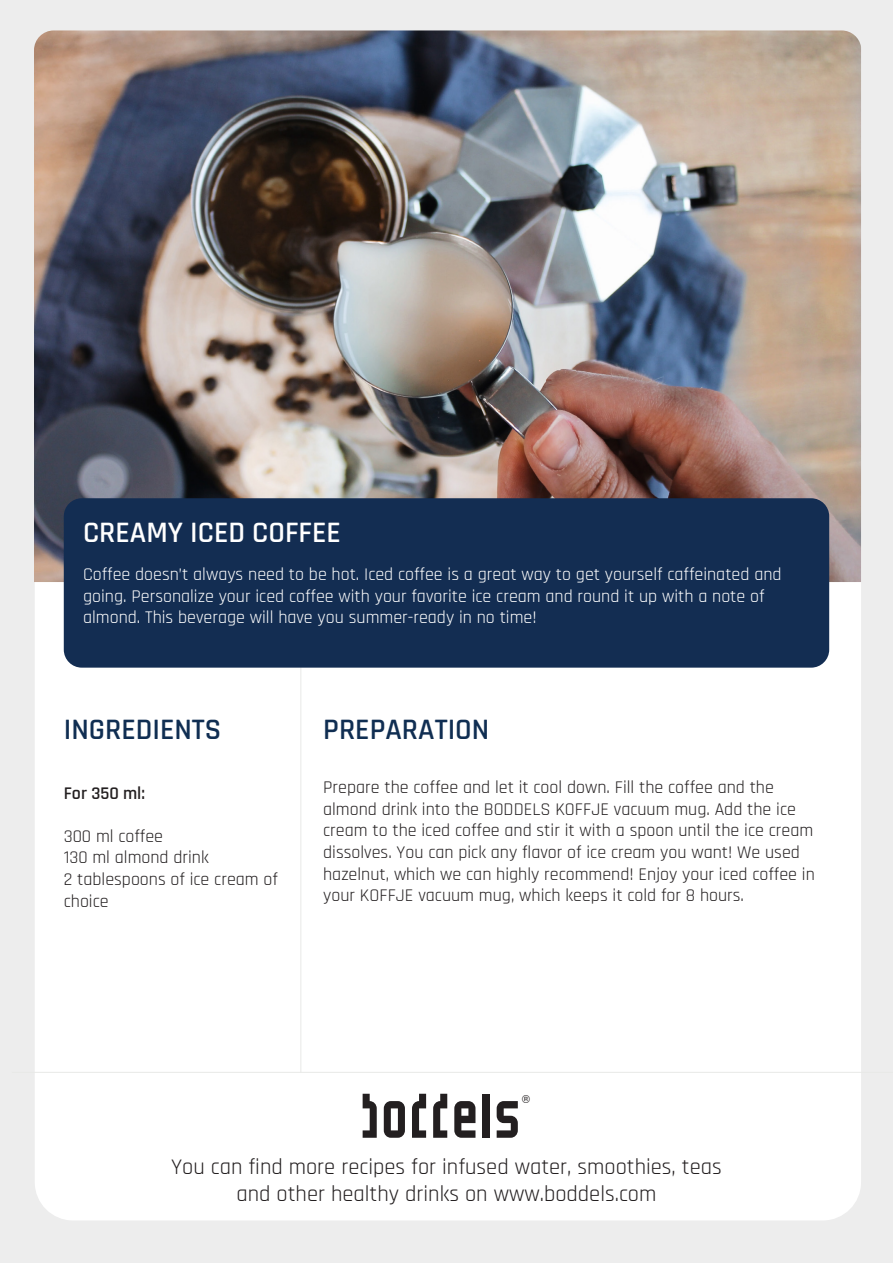
<style>
.page{position:relative;width:893px;height:1263px;background:#ededed}
.page>*{position:absolute;margin:0;border:0;box-sizing:border-box;transform-origin:0 0}
.t1{font:600 30px "Rajdhani";color:#102e52}
.t2{font:600 30px "Rajdhani";color:#fff}
.t3{font:22.5px/27px "Rajdhani";color:#231f20;text-align:center}
.t4{font:18px/21.6px "Rajdhani";color:#231f20}
.t5{font:18px/21.6px "Rajdhani";color:#fff}
.t6{font:600 18px "Rajdhani";color:#231f20}
.t7{font:10.95px "Helvetica";color:#231f20;scale:.96 1}
</style>
<div class="page">
<div style="left:35px;top:476px;width:826px;height:744px;background:#fff;border-radius:38px"></div>
<img style="left:34px;top:30px;width:827px;height:552px">
<div style="left:483px;top:1094px;width:7px;height:44px;background:#231f20"></div>
<svg style="left:412px;top:1094px;width:14px;height:44px"></svg>
<svg style="left:433px;top:1094px;width:14px;height:44px"></svg>
<svg style="left:454px;top:1101px;width:21px;height:37px"></svg>
<svg style="left:363px;top:1094px;width:14px;height:44px"></svg>
<svg style="left:497px;top:1101px;width:21px;height:37px"></svg>
<svg style="left:384px;top:1101px;width:21px;height:37px"></svg>
<hr style="left:300px;top:665px;width:1px;height:408px;background:#e8e9e7">
<hr style="left:12px;top:1072px;width:881px;height:1px;background:#e8e9e7">
<div style="left:64px;top:498px;width:765px;height:170px;background:#132d52;border-radius:18px"></div>
<p class="t2" style="left:83px;top:515px;width:259px">CREAMY ICED COFFEE</p>
<p class="t5" style="left:83px;top:564px;width:700px">Coffee doesn’t always need to be hot. Iced coffee is a great way to get yourself caffeinated and going. Personalize your iced coffee with your favorite ice cream and round it up with a note of almond. This beverage will have you summer-ready in no time!</p>
<p class="t1" style="left:64px;top:712px;width:159px">INGREDIENTS</p>
<p class="t6" style="left:64px;top:782px;width:83px">For 350 ml:</p>
<p class="t4" style="left:64px;top:826px;width:216px">300 ml coffee<br>130 ml almond drink<br>2 tablespoons of ice cream of choice</p>
<p class="t1" style="left:323px;top:712px;width:168px">PREPARATION</p>
<p class="t4" style="left:323px;top:777px;width:493px">Prepare the coffee and let it cool down. Fill the coffee and the almond drink into the BODDELS KOFFJE vacuum mug. Add the ice cream to the iced coffee and stir it with a spoon until the ice cream dissolves. You can pick any flavor of ice cream you want! We used hazelnut, which we can highly recommend! Enjoy your iced coffee in your KOFFJE vacuum mug, which keeps it cold for 8 hours.</p>
<p class="t7" style="left:522px;top:1090px;width:10px">®</p>
<p class="t3" style="left:171px;top:1154px;width:552px">You can find more recipes for infused water, smoothies, teas and other healthy drinks on www.boddels.com</p>
</div>
